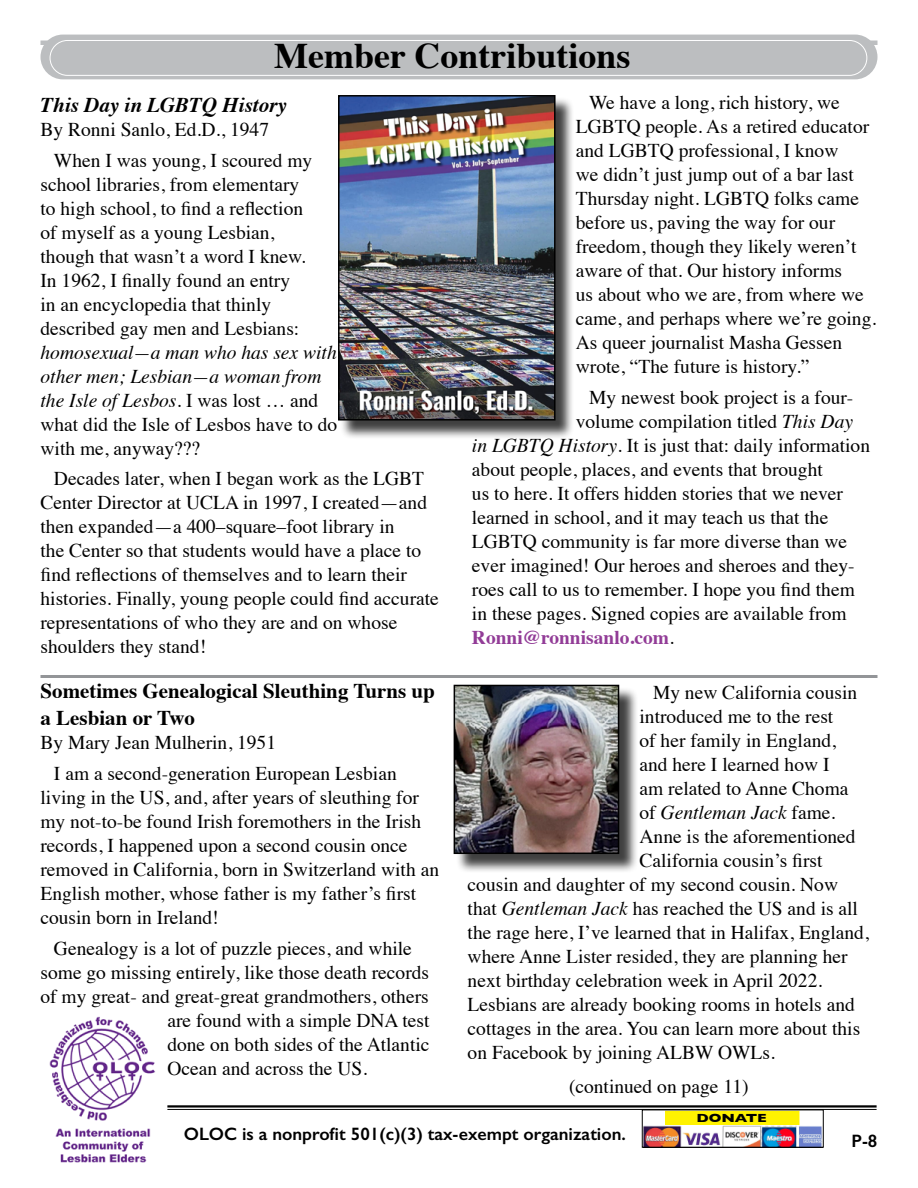
<style>
.page{position:relative;width:918px;height:1188px;background:#fff}
.page>*{position:absolute;margin:0;border:0;box-sizing:border-box;transform-origin:0 0}
.t1{font:700 36px "Times";color:#000}
.t2{font:700 21px/27px "Times";color:#000}
.t3{font:italic 700 21px "Times";color:#000}
.t4{font:19.5px/24px "Times";color:#000}
.t5{font:italic 19.5px/24px "Times";color:#000}
.t6{font:700 19.5px "Times";color:#923c97}
.t7{font:600 18px "Gill Sans";color:#000}
.t8{font:700 12px "Gill Sans";letter-spacing:-.015em;color:#000;scale:1.25 1}
.s1{font-style:normal}
.s2{font-style:italic}
.s3{font-weight:400;color:#000}
</style>
<div class="page">
<hr style="left:167px;top:1105px;width:710px;height:3px;background:#000">
<hr style="left:167px;top:1109px;width:710px;height:1px;background:#000">
<div style="left:665px;top:1111px;width:134px;height:15px;background:#fff200"></div>
<img style="left:644px;top:1125px;width:177px;height:21px">
<div style="left:642px;top:1110px;width:181px;height:38px;border:1px solid #000"></div>
<img style="left:49px;top:1016px;width:107px;height:147px">
<hr style="left:40px;top:675px;width:838px;height:3px;background:#939598">
<div style="left:40px;top:35px;width:837px;height:44px;background:#bcbec0;border-radius:22px"></div>
<div style="left:50px;top:40px;width:817px;height:36px;border:1px solid #fff;border-radius:17px"></div>
<div style="left:340px;top:97px;width:235px;height:343px;background:#000;opacity:.75"></div>
<img style="left:341px;top:98px;width:212px;height:320px">
<div style="left:338px;top:95px;width:218px;height:326px;border:2px solid #000"></div>
<div style="left:455px;top:687px;width:183px;height:186px;background:#000;opacity:.75"></div>
<img style="left:457px;top:688px;width:159px;height:163px">
<div style="left:454px;top:685px;width:165px;height:169px;border:2px solid #000"></div>
<h1 class="t1" style="left:274px;top:21px;width:358px">Member Contributions</h1>
<p class="t3" style="left:40px;top:85px;width:248px">This Day in LGBTQ History</p>
<p class="t4" style="left:54px;top:112px;width:260px;line-height:30.8px;text-indent:-13px">By Ronni Sanlo, Ed.D., 1947<br>When I was young, I scoured my</p>
<p class="t4" style="left:40px;top:170px;width:267px">school libraries, from elementary to high school, to find a reflection of myself as a young Lesbian, though that wasn’t a word I knew.<br>In 1962, I finally found an entry in an encyclopedia that thinly described gay men and Lesbians:</p>
<p class="t5" style="left:40px;top:339px;width:298px">homosexual—a man who has sex with other men; Lesbian—a woman from the Isle of Lesbos. <span class="s1">I was lost … and what did the Isle of Lesbos have to do with me, anyway???</span></p>
<p class="t4" style="left:40px;top:465px;width:400px;text-indent:13px">Decades later, when I began work as the LGBT Center Director at UCLA in 1997, I created—and then expanded—a 400–square–foot library in<br>the Center so that students would have a place to find reflections of themselves and to learn their histories. Finally, young people could find accurate representations of who they are and on whose shoulders they stand!</p>
<p class="t4" style="left:576px;top:89px;width:302px;text-indent:13px">We have a long, rich history, we LGBTQ people. As a retired educator and LGBTQ professional, I know<br>we didn’t just jump out of a bar last Thursday night. LGBTQ folks came before us, paving the way for our freedom, though they likely weren’t aware of that. Our history informs<br>us about who we are, from where we came, and perhaps where we’re going.<br>As queer journalist Masha Gessen wrote, “The future is history.”</p>
<p class="t4" style="left:589px;top:384px;width:265px">My newest book project is a four-</p>
<p class="t4" style="left:576px;top:408px;width:279px">volume compilation titled <span class="s2">This Day</span></p>
<p class="t4" style="left:472px;top:432px;width:400px"><span class="s2">in LGBTQ History</span>. It is just that: daily information</p>
<p class="t4" style="left:472px;top:456px;width:352px">about people, places, and events that brought</p>
<p class="t4" style="left:472px;top:480px;width:373px">us to here. It offers hidden stories that we never</p>
<p class="t4" style="left:472px;top:504px;width:358px">learned in school, and it may teach us that the</p>
<p class="t4" style="left:472px;top:528px;width:377px">LGBTQ community is far more diverse than we</p>
<p class="t4" style="left:472px;top:552px;width:384px">ever imagined! Our heroes and sheroes and they-</p>
<p class="t4" style="left:472px;top:576px;width:384px">roes call to us to remember. I hope you find them</p>
<p class="t4" style="left:472px;top:600px;width:376px">in these pages. Signed copies are available from</p>
<p class="t6" style="left:472px;top:619px;width:203px">Ronni@ronnisanlo.com<span class="s3">.</span></p>
<p class="t2" style="left:40px;top:675px;width:396px">Sometimes Genealogical Sleuthing Turns up a Lesbian or Two</p>
<p class="t4" style="left:54px;top:726px;width:344px;line-height:30.8px;text-indent:-13px">By Mary Jean Mulherin, 1951<br>I am a second-generation European Lesbian</p>
<p class="t4" style="left:40px;top:784px;width:400px">living in the US, and, after years of sleuthing for my not-to-be found Irish foremothers in the Irish records, I happened upon a second cousin once removed in California, born in Switzerland with an English mother, whose father is my father’s first cousin born in Ireland!</p>
<p class="t4" style="left:54px;top:935px;width:359px">Genealogy is a lot of puzzle pieces, and while</p>
<p class="t4" style="left:40px;top:959px;width:390px">some go missing entirely, like those death records</p>
<p class="t4" style="left:40px;top:983px;width:390px">of my great- and great-great grandmothers, others</p>
<p class="t4" style="left:167px;top:1007px;width:264px">are found with a simple DNA test</p>
<p class="t4" style="left:167px;top:1031px;width:264px">done on both sides of the Atlantic</p>
<p class="t4" style="left:167px;top:1055px;width:201px">Ocean and across the US.</p>
<p class="t4" style="left:653px;top:679px;width:206px">My new California cousin</p>
<p class="t4" style="left:640px;top:703px;width:195px">introduced me to the rest</p>
<p class="t4" style="left:640px;top:727px;width:198px">of her family in England,</p>
<p class="t4" style="left:640px;top:751px;width:192px">and here I learned how I</p>
<p class="t4" style="left:640px;top:775px;width:211px">am related to Anne Choma</p>
<p class="t5" style="left:640px;top:800px;width:197px"><span class="s1">of</span> Gentleman Jack <span class="s1">fame.</span></p>
<p class="t4" style="left:640px;top:823px;width:218px">Anne is the aforementioned</p>
<p class="t4" style="left:640px;top:847px;width:185px">California cousin’s first</p>
<p class="t4" style="left:468px;top:871px;width:372px">cousin and daughter of my second cousin. Now</p>
<p class="t4" style="left:468px;top:895px;width:392px">that <span class="s2">Gentleman Jack</span> has reached the US and is all</p>
<p class="t4" style="left:468px;top:919px;width:403px">the rage here, I’ve learned that in Halifax, England,</p>
<p class="t4" style="left:468px;top:943px;width:382px">where Anne Lister resided, they are planning her</p>
<p class="t4" style="left:468px;top:967px;width:356px">next birthday celebration week in April 2022.</p>
<p class="t4" style="left:468px;top:991px;width:389px">Lesbians are already booking rooms in hotels and</p>
<p class="t4" style="left:468px;top:1015px;width:394px">cottages in the area. You can learn more about this</p>
<p class="t4" style="left:468px;top:1039px;width:309px">on Facebook by joining ALBW OWLs.</p>
<p class="t4" style="left:569px;top:1072px;width:181px">(continued on page 11)</p>
<p class="t8" style="left:697px;top:1111px;width:58px">DONATE</p>
<p class="t7" style="left:184px;top:1123px;width:444px">OLOC is a nonprofit 501(c)(3) tax-exempt organization.</p>
<p class="t7" style="left:852px;top:1130px;width:27px">P-8</p>
</div>
